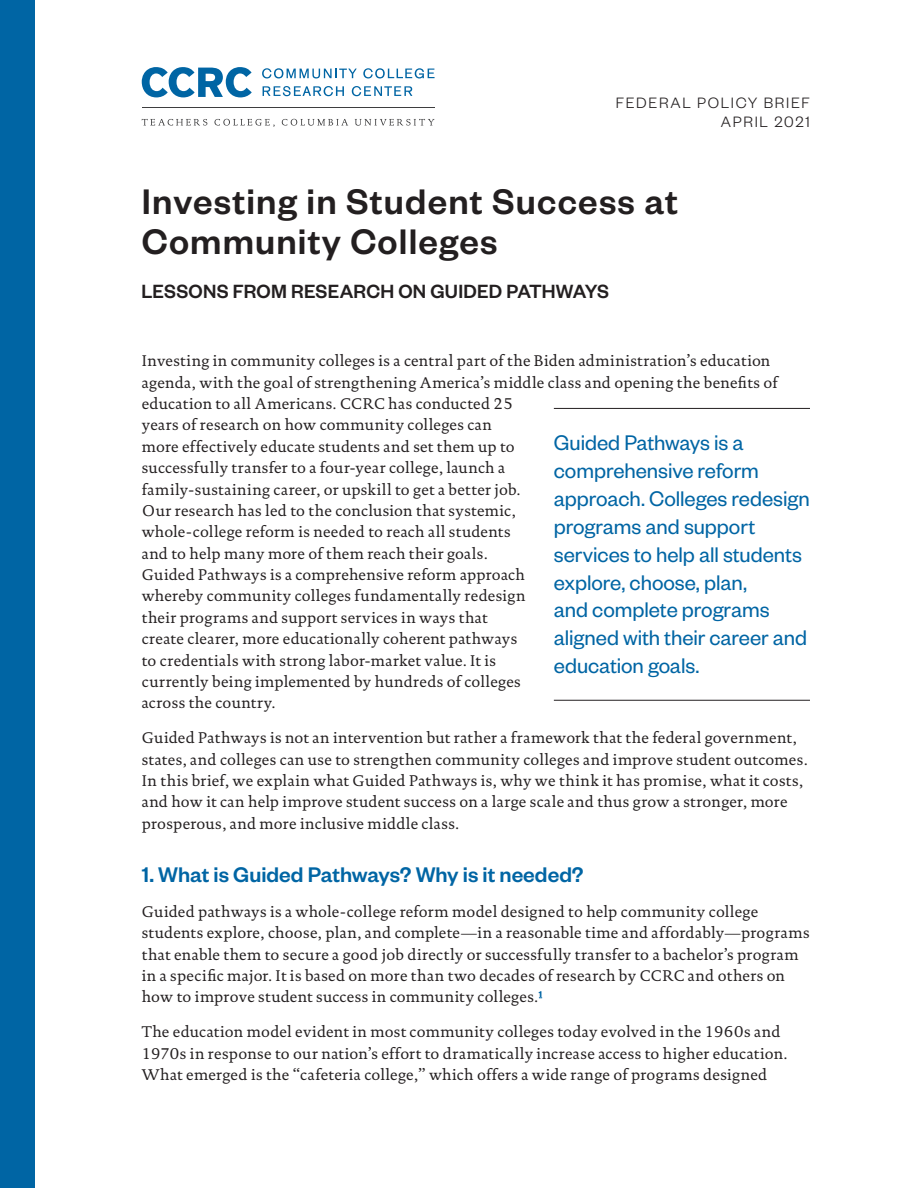
<style>
.page{position:relative;width:918px;height:1188px;background:#fff}
.page>*{position:absolute;margin:0;border:0;box-sizing:border-box;transform-origin:0 0}
.t1{font:500 39px/40.5px "Founders Grotesk";letter-spacing:.03em;color:#231f20}
.t2{font:23.25px/27.9px "Founders Grotesk";color:#0065a4}
.t3{font:500 23.25px "Founders Grotesk";color:#0065a4}
.t4{font:500 21px "Founders Grotesk";letter-spacing:.005em;color:#231f20}
.t5{font:300 16.5px/19.5px "Founders Grotesk";letter-spacing:.1em;color:#231f20;text-align:right}
.t6{font:15.75px/21.3px "DTL Documenta TOT";letter-spacing:.02em;color:#231f20}
</style>
<div class="page">
<svg style="left:142px;top:119px;width:65px;height:7px"></svg>
<svg style="left:214px;top:119px;width:61px;height:8px"></svg>
<svg style="left:282px;top:119px;width:66px;height:7px"></svg>
<svg style="left:355px;top:119px;width:80px;height:7px"></svg>
<svg style="left:142px;top:67px;width:110px;height:30px"></svg>
<svg style="left:262px;top:68px;width:95px;height:10px"></svg>
<svg style="left:363px;top:68px;width:72px;height:10px"></svg>
<svg style="left:263px;top:86px;width:81px;height:10px"></svg>
<svg style="left:352px;top:86px;width:60px;height:10px"></svg>
<hr style="left:142px;top:108px;width:293px;height:1px;background:#3e3e3f">
<div style="left:0;top:0;width:34px;height:1188px;background:#0065a4"></div>
<hr style="left:554px;top:700px;width:256px;height:1px;background:#231f20">
<hr style="left:554px;top:408px;width:256px;height:1px;background:#231f20">
<p class="t5" style="left:616px;top:92px;width:196px">FEDERAL POLICY BRIEF<br>APRIL 2021</p>
<h1 class="t1" style="left:142px;top:179px;width:538px">Investing in Student Success at<br>Community Colleges</h1>
<h3 class="t4" style="left:142px;top:278px;width:469px">LESSONS FROM RESEARCH ON GUIDED PATHWAYS</h3>
<p class="t6" style="left:142px;top:350px;width:637px">Investing in community colleges is a central part of the Biden administration’s education agenda, with the goal of strengthening America’s middle class and opening the benefits of education to all Americans. CCRC has conducted 25<br>years of research on how community colleges can<br>more effectively educate students and set them up to<br>successfully transfer to a four-year college, launch a<br>family-sustaining career, or upskill to get a better job.<br>Our research has led to the conclusion that systemic,<br>whole-college reform is needed to reach all students<br>and to help many more of them reach their goals.<br>Guided Pathways is a comprehensive reform approach<br>whereby community colleges fundamentally redesign<br>their programs and support services in ways that<br>create clearer, more educationally coherent pathways<br>to credentials with strong labor-market value. It is<br>currently being implemented by hundreds of colleges<br>across the country.</p>
<p class="t6" style="left:142px;top:727px;width:667px">Guided Pathways is not an intervention but rather a framework that the federal government, states, and colleges can use to strengthen community colleges and improve student outcomes.<br>In this brief, we explain what Guided Pathways is, why we think it has promise, what it costs, and how it can help improve student success on a large scale and thus grow a stronger, more prosperous, and more inclusive middle class.</p>
<h2 class="t3" style="left:142px;top:860px;width:443px">1. What is Guided Pathways? Why is it needed?</h2>
<p class="t6" style="left:142px;top:901px;width:670px">Guided pathways is a whole-college reform model designed to help community college students explore, choose, plan, and complete—in a reasonable time and affordably—programs that enable them to secure a good job directly or successfully transfer to a bachelor’s program in a specific major. It is based on more than two decades of research by CCRC and others on how to improve student success in community colleges.<sup>1</sup></p>
<p class="t6" style="left:142px;top:1021px;width:647px">The education model evident in most community colleges today evolved in the 1960s and<br>1970s in response to our nation’s effort to dramatically increase access to higher education.<br>What emerged is the “cafeteria college,” which offers a wide range of programs designed</p>
<h2 class="t2" style="left:554px;top:427px;width:257px">Guided Pathways is a comprehensive reform approach. Colleges redesign programs and support services to help all students explore, choose, plan,<br>and complete programs aligned with their career and education goals.</h2>
</div>
